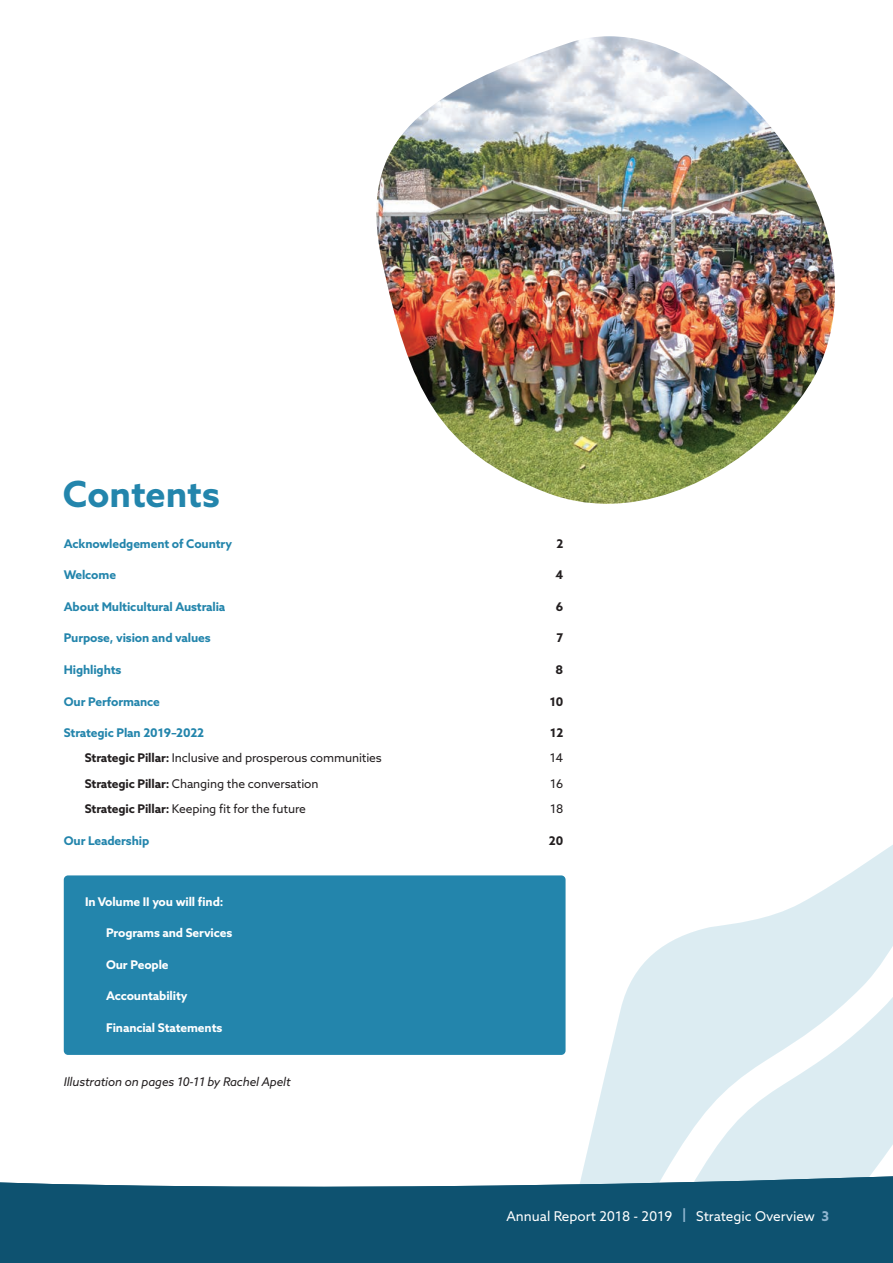
<style>
.page{position:relative;width:893px;height:1263px;background:#fff}
.page>*{position:absolute;margin:0;border:0;box-sizing:border-box;transform-origin:0 0}
.t1{font:700 36px "Azo Sans";color:#2385ac}
.t2{font:13.5px "Azo Sans";color:#fff}
.t3{font:700 12px "Azo Sans";letter-spacing:-.01em;color:#2385ac}
.t4{font:12px "Azo Sans";letter-spacing:-.01em;color:#231f20}
.t5{font:700 12px "Azo Sans";letter-spacing:-.01em;color:#fff}
.t6{font:italic 12px "Azo Sans";letter-spacing:-.01em;color:#231f20}
.t7{font:700 12px "Azo Sans";color:#231f20}
.s1{font-weight:700}
.s2{font-weight:700;color:#90b6d0}
</style>
<div class="page">
<img style="left:376px;top:36px;width:459px;height:468px">
<svg style="left:584px;top:845px;width:309px;height:318px;fill:#dcecf2"></svg>
<div style="left:64px;top:875px;width:502px;height:180px;background:#2385ac;border-radius:4px"></div>
<svg style="left:0;top:1163px;width:893px;height:100px;fill:#0e5270"></svg>
<p class="t1" style="left:63px;top:470px;width:158px">Contents</p>
<p class="t3" style="left:64px;top:536px;width:170px">Acknowledgement of Country</p>
<p class="t7" style="left:556px;top:536px;width:8px">2</p>
<p class="t3" style="left:64px;top:567px;width:54px">Welcome</p>
<p class="t7" style="left:555px;top:567px;width:9px">4</p>
<p class="t3" style="left:64px;top:599px;width:163px">About Multicultural Australia</p>
<p class="t7" style="left:556px;top:599px;width:9px">6</p>
<p class="t3" style="left:64px;top:630px;width:148px">Purpose, vision and values</p>
<p class="t7" style="left:556px;top:630px;width:8px">7</p>
<p class="t3" style="left:64px;top:662px;width:59px">Highlights</p>
<p class="t7" style="left:556px;top:662px;width:9px">8</p>
<p class="t3" style="left:64px;top:693px;width:98px">Our Performance</p>
<p class="t7" style="left:550px;top:693px;width:15px">10</p>
<p class="t3" style="left:64px;top:725px;width:142px">Strategic Plan 2019–2022</p>
<p class="t7" style="left:550px;top:725px;width:15px">12</p>
<p class="t4" style="left:85px;top:750px;width:299px"><span class="s1">Strategic Pillar:</span> Inclusive and prosperous communities</p>
<p class="t4" style="left:550px;top:750px;width:15px">14</p>
<p class="t4" style="left:85px;top:775px;width:235px"><span class="s1">Strategic Pillar:</span> Changing the conversation</p>
<p class="t4" style="left:550px;top:775px;width:15px">16</p>
<p class="t4" style="left:85px;top:801px;width:223px"><span class="s1">Strategic Pillar:</span> Keeping fit for the future</p>
<p class="t4" style="left:550px;top:801px;width:15px">18</p>
<p class="t3" style="left:64px;top:833px;width:87px">Our Leadership</p>
<p class="t7" style="left:549px;top:833px;width:16px">20</p>
<p class="t5" style="left:85px;top:893px;width:140px">In Volume II you will find:</p>
<p class="t5" style="left:106px;top:925px;width:128px">Programs and Services</p>
<p class="t5" style="left:106px;top:956px;width:64px">Our People</p>
<p class="t5" style="left:106px;top:988px;width:83px">Accountability</p>
<p class="t5" style="left:106px;top:1020px;width:118px">Financial Statements</p>
<p class="t6" style="left:64px;top:1074px;width:228px">Illustration on pages 10-11 by Rachel Apelt</p>
<p class="t2" style="left:506px;top:1207px;width:324px">Annual Report 2018 - 2019 <span class="s2">|</span> Strategic Overview <span class="s2">3</span></p>
</div>
